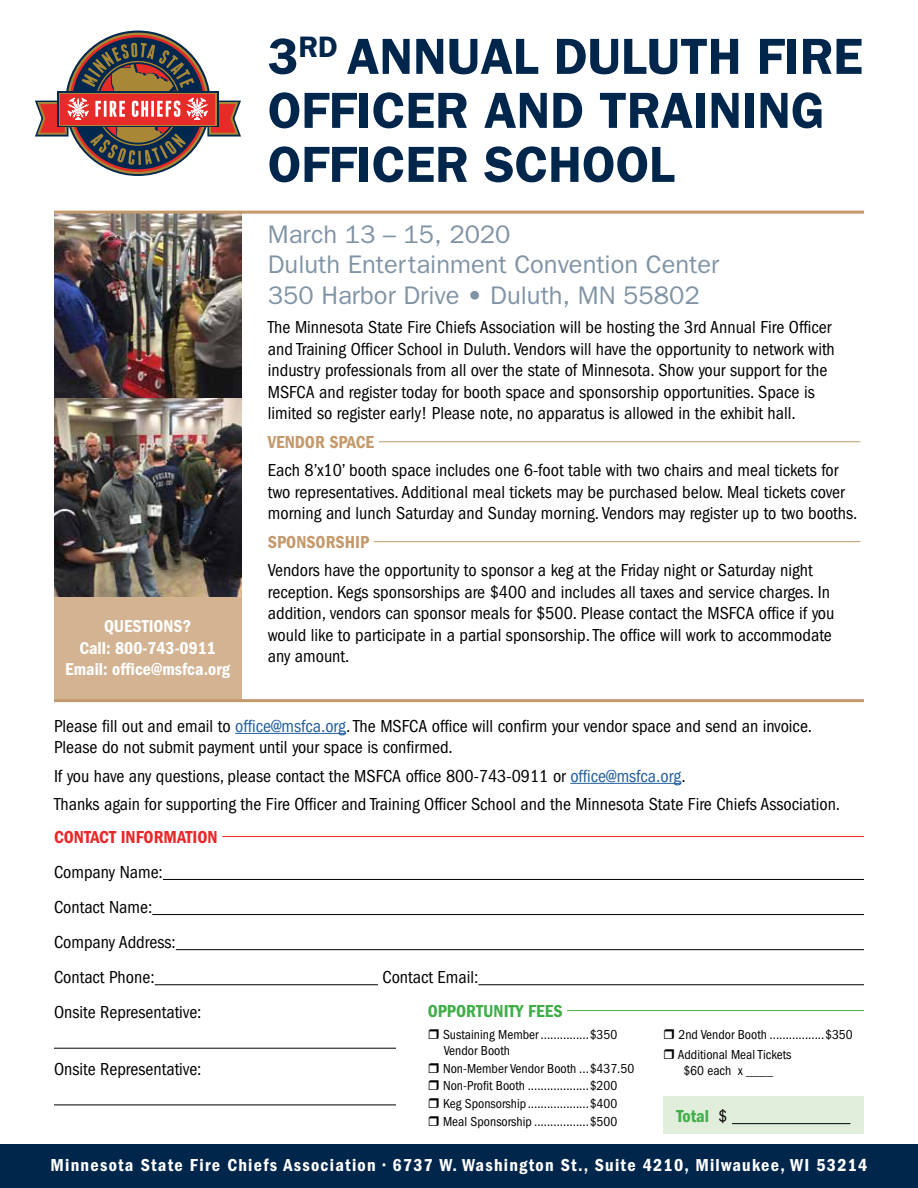
<style>
.page{position:relative;width:918px;height:1188px;background:#fff}
.page>*{position:absolute;margin:0;border:0;box-sizing:border-box;transform-origin:0 0}
.t1{font:600 51px/54px "Franklin Gothic";color:#00264c}
.t2{font:25.5px/30.6px "Franklin Gothic";color:#8093a5}
.t3{font:condensed 18px/21.6px "Franklin Gothic";color:#000}
.t4{font:600 condensed 18px "Franklin Gothic";letter-spacing:.07em;color:#fff}
.t5{font:600 condensed 18px "Franklin Gothic";color:#c49a6c}
.t6{font:600 condensed 18px "Franklin Gothic";color:#41ad49}
.t7{font:600 condensed 18px "Franklin Gothic";color:#e8282a}
.t8{font:600 condensed 17.85px/21.5px "Franklin Gothic";color:#fff;text-align:center}
.t9{font:condensed 13.5px/17.5px "Franklin Gothic";color:#000}
.s1{color:#215e9e}
.s2{font-weight:400;color:#000}
</style>
<div class="page">
<div style="left:0;top:1145px;width:918px;height:43px;background:#00264c"></div>
<hr style="left:163px;top:879px;width:701px;height:1px;background:#000">
<hr style="left:152px;top:914px;width:712px;height:1px;background:#000">
<hr style="left:176px;top:949px;width:688px;height:1px;background:#000">
<hr style="left:155px;top:984px;width:223px;height:1px;background:#000">
<hr style="left:478px;top:984px;width:386px;height:1px;background:#000">
<hr style="left:54px;top:1048px;width:342px;height:1px;background:#000">
<hr style="left:54px;top:1104px;width:342px;height:1px;background:#000">
<hr style="left:222px;top:836px;width:642px;height:1px;background:#e8282a">
<hr style="left:379px;top:441px;width:482px;height:1px;background:#c49a6c">
<hr style="left:374px;top:541px;width:487px;height:1px;background:#c49a6c">
<svg style="left:71px;top:37px;width:134px;height:134px"></svg>
<svg style="left:35px;top:43px;width:206px;height:122px"></svg>
<hr style="left:235px;top:733px;width:111px;height:1px;background:#215e9e">
<hr style="left:570px;top:783px;width:111px;height:1px;background:#215e9e">
<div style="left:663px;top:1096px;width:201px;height:38px;background:#e1eedc"></div>
<hr style="left:732px;top:1123px;width:119px;height:1px;background:#000">
<div style="left:54px;top:596px;width:187px;height:105px;background:#d3b391"></div>
<img style="left:54px;top:214px;width:187px;height:185px">
<img style="left:54px;top:399px;width:187px;height:197px">
<hr style="left:567px;top:1010px;width:297px;height:1px;background:#41ad49">
<hr style="left:54px;top:211px;width:810px;height:3px;background:#c49a6c">
<hr style="left:54px;top:699px;width:810px;height:3px;background:#c49a6c">
<h1 class="t1" style="left:268px;top:28px;width:597px">3<sup>RD</sup> ANNUAL DULUTH FIRE<br>OFFICER AND TRAINING<br>OFFICER SCHOOL</h1>
<p class="t8" style="left:65px;top:616px;width:166px">QUESTIONS?<br>Call: 800-743-0911<br>Email: office@msfca.org</p>
<h2 class="t2" style="left:268px;top:218px;width:453px">March 13 – 15, 2020<br>Duluth Entertainment Convention Center<br>350 Harbor Drive • Duluth, MN 55802</h2>
<p class="t3" style="left:268px;top:316px;width:569px">The Minnesota State Fire Chiefs Association will be hosting the 3rd Annual Fire Officer and Training Officer School in Duluth. Vendors will have the opportunity to network with industry professionals from all over the state of Minnesota. Show your support for the MSFCA and register today for booth space and sponsorship opportunities. Space is limited so register early! Please note, no apparatus is allowed in the exhibit hall.</p>
<p class="t5" style="left:268px;top:432px;width:108px">VENDOR SPACE</p>
<p class="t3" style="left:268px;top:460px;width:591px">Each 8’x10’ booth space includes one 6-foot table with two chairs and meal tickets for two representatives. Additional meal tickets may be purchased below. Meal tickets cover morning and lunch Saturday and Sunday morning. Vendors may register up to two booths.</p>
<p class="t5" style="left:268px;top:531px;width:103px">SPONSORSHIP</p>
<p class="t3" style="left:268px;top:559px;width:568px">Vendors have the opportunity to sponsor a keg at the Friday night or Saturday night reception. Kegs sponsorships are $400 and includes all taxes and service charges. In addition, vendors can sponsor meals for $500. Please contact the MSFCA office if you would like to participate in a partial sponsorship. The office will work to accommodate any amount.</p>
<p class="t3" style="left:54px;top:715px;width:760px">Please fill out and email to <span class="s1">office@msfca.org</span>. The MSFCA office will confirm your vendor space and send an invoice.<br>Please do not submit payment until your space is confirmed.</p>
<p class="t3" style="left:54px;top:762px;width:788px;line-height:28.3px">If you have any questions, please contact the MSFCA office 800-743-0911 or <span class="s1">office@msfca.org</span>.<br>Thanks again for supporting the Fire Officer and Training Officer School and the Minnesota State Fire Chiefs Association.</p>
<p class="t7" style="left:54px;top:826px;width:165px">CONTACT INFORMATION</p>
<p class="t3" style="left:54px;top:854px;width:123px;line-height:35.1px">Company Name:<br>Contact Name:<br>Company Address:<br>Contact Phone:</p>
<p class="t3" style="left:54px;top:1001px;width:149px">Onsite Representative:</p>
<p class="t3" style="left:54px;top:1058px;width:149px">Onsite Representative:</p>
<p class="t3" style="left:383px;top:966px;width:97px">Contact Email:</p>
<p class="t6" style="left:428px;top:1000px;width:136px">OPPORTUNITY FEES</p>
<p class="t9" style="left:443px;top:1027px;width:176px;line-height:16.2px">Sustaining Member ...............$350<br>Vendor Booth</p>
<p class="t9" style="left:443px;top:1060px;width:193px">Non-Member Vendor Booth ...$437.50<br>Non-Profit Booth ...................$200<br>Keg Sponsorship...................$400<br>Meal Sponsorship .................$500</p>
<p class="t9" style="left:679px;top:1025px;width:176px">2nd Vendor Booth .................$350</p>
<p class="t9" style="left:683px;top:1047px;width:110px;line-height:16.2px;text-indent:-6px">Additional Meal Tickets $60 each x ____</p>
<p class="t6" style="left:677px;top:1106px;width:52px">Total <span class="s2">$</span></p>
<p class="t4" style="left:51px;top:1155px;width:818px">Minnesota State Fire Chiefs Association • 6737 W. Washington St., Suite 4210, Milwaukee, WI 53214</p>
</div>
